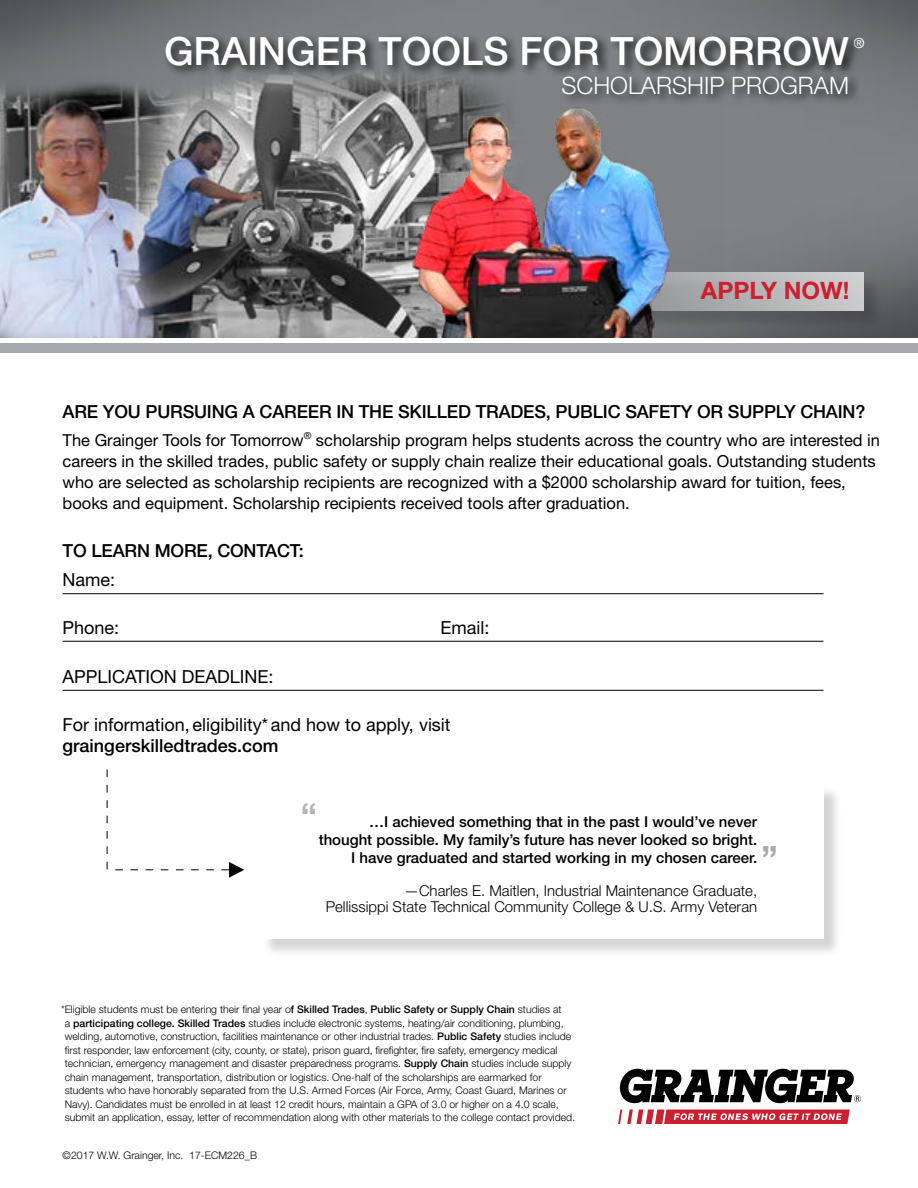
<style>
.page{position:relative;width:918px;height:1188px;background:#fff}
.page>*{position:absolute;margin:0;border:0;box-sizing:border-box;transform-origin:0 0}
.t1{font:500 39px "Helvetica Neue LT Std";color:#fff}
.t2{font:700 34.95px "Helvetica Neue LT Std";color:#000}
.t3{font:700 34.95px "Helvetica Neue LT Std";color:#a7a9ac}
.t4{font:300 24px "Helvetica Neue LT Std";color:#fff}
.t5{font:700 24px "Helvetica Neue LT Std";color:#cc2030}
.t6{font:500 18px "Helvetica Neue LT Std";letter-spacing:-.01em;color:#000}
.t7{font:18px "Helvetica Neue LT Std";color:#000}
.t8{font:16.5px/21px "Helvetica Neue LT Std";color:#000}
.t9{font:500 15px/18px "Helvetica Neue LT Std";color:#000;text-align:right}
.t10{font:300 15px/16.4px "Helvetica Neue LT Std";color:#000;text-align:right}
.t11{font:500 13.95px "Helvetica Neue LT Std";color:#fff}
.t12{font:300 10.5px/13.5px "Helvetica Neue LT Std";color:#000}
.s1{font-weight:500}
</style>
<div class="page">
<div style="left:263px;top:786px;width:579px;height:171px;background:#000;opacity:.25"></div>
<div style="left:260px;top:783px;width:564px;height:155px;background:#fff"></div>
<img style="left:0;top:0;width:918px;height:338px">
<svg style="left:620px;top:1069px;width:241px;height:34px"></svg>
<svg style="left:618px;top:1110px;width:232px;height:14px;background:#d95965"></svg>
<hr style="left:63px;top:593px;width:760px;height:1px;background:#000">
<hr style="left:63px;top:641px;width:760px;height:1px;background:#000">
<hr style="left:63px;top:690px;width:760px;height:1px;background:#000">
<svg style="left:107px;top:770px;width:1px;height:99px"></svg>
<svg style="left:115px;top:862px;width:129px;height:16px"></svg>
<img style="left:0;top:61px;width:351px;height:277px">
<div style="left:462px;top:275px;width:421px;height:54px;background:#000;opacity:.25"></div>
<svg style="left:724px;top:272px;width:140px;height:38px;background:#bdbebf"></svg>
<img style="left:351px;top:106px;width:373px;height:232px">
<div style="left:162px;top:33px;width:699px;height:73px;background:#000;opacity:.75"></div>
<div style="left:0;top:343px;width:918px;height:9px;background:#a7a9ac"></div>
<h1 class="t1" style="left:164px;top:28px;width:686px">Grainger Tools for Tomorrow</h1>
<h3 class="t4" style="left:561px;top:71px;width:271px">Scholarship Prog ram</h3>
<h3 class="t11" style="left:854px;top:34px;width:13px">®</h3>
<h3 class="t5" style="left:701px;top:276px;width:150px">APPLY NOW!</h3>
<h3 class="t6" style="left:63px;top:401px;width:804px">Are you pursuing a career in the skilled trades, public safety or Supply Chain?</h3>
<p class="t8" style="left:63px;top:429px;width:819px">The Grainger Tools for Tomorrow<sup>®</sup> scholarship program helps students across the country who are interested in careers in the skilled trades, public safety or supply chain realize their educational goals. Outstanding students who are selected as scholarship recipients are recognized with a $2000 scholarship award for tuition, fees, books and equipment. Scholarship recipients received tools after graduation.</p>
<h3 class="t6" style="left:63px;top:540px;width:243px">To learn more, contact:</h3>
<h3 class="t7" style="left:63px;top:568px;width:54px">Name:</h3>
<h3 class="t7" style="left:63px;top:617px;width:58px">Phone:</h3>
<h3 class="t7" style="left:441px;top:617px;width:51px">Email:</h3>
<h3 class="t7" style="left:63px;top:666px;width:213px">APPLICATION DEADLINE:</h3>
<h3 class="t7" style="left:63px;top:714px;width:390px">For information, eligibility* and how to apply, visit</h3>
<h3 class="t6" style="left:63px;top:735px;width:217px">graingerskilledtrades.com</h3>
<h2 class="t2" style="left:300px;top:794px;width:18px">“</h2>
<h3 class="t9" style="left:319px;top:812px;width:440px">…I achieved something that in the past I would’ve never thought possible. My family’s future has never looked so bright.<br>I have graduated and started working in my chosen career.</h3>
<h3 class="t10" style="left:326px;top:882px;width:433px">—Charles E. Maitlen, Industrial Maintenance Graduate,<br>Pellissippi State Technical Community College &amp; U.S. Army Veteran</h3>
<h2 class="t3" style="left:761px;top:837px;width:18px">”</h2>
<p class="t12" style="left:65px;top:1003px;width:512px;text-indent:-4px">*Eligible students must be entering their final year o<span class="s1">f Skilled Trades</span>, <span class="s1">Public Safety or Supply Chain</span> studies at<br>a <span class="s1">participating college. Skilled Trades</span> studies include electronic systems, heating/air conditioning, plumbing, welding, automotive, construction, facilities maintenance or other industrial trades. <span class="s1">Public Safety</span> studies include first responder, law enforcement (city, county, or state), prison guard, firefighter, fire safety, emergency medical technician, emergency management and disaster preparedness programs. <span class="s1">Supply Chain</span> studies include supply chain management, transportation, distribution or logistics. One-half of the scholarships are earmarked for students who have honorably separated from the U.S. Armed Forces (Air Force, Army, Coast Guard, Marines or Navy). Candidates must be enrolled in at least 12 credit hours, maintain a GPA of 3.0 or higher on a 4.0 scale, submit an application, essay, letter of recommendation along with other materials to the college contact provided.</p>
<p class="t12" style="left:63px;top:1148px;width:196px">©2017 W.W. Grainger, Inc. 17-ECM226_B</p>
</div>
